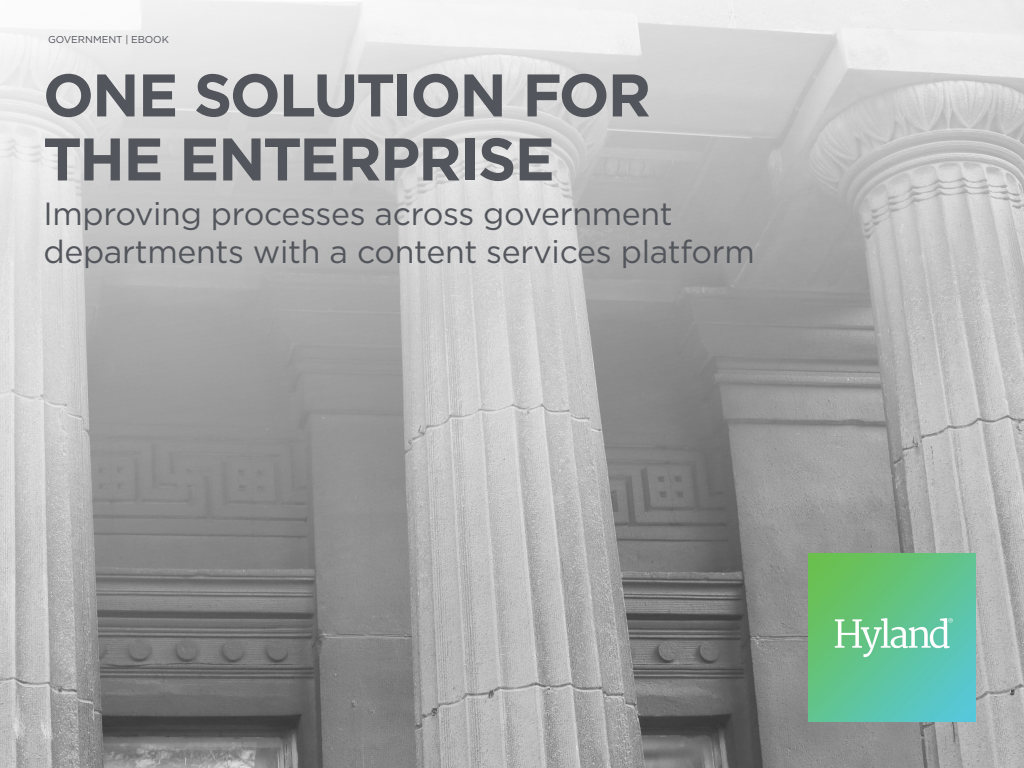
<style>
.page{position:relative;width:1024px;height:768px;background:#fff}
.page>*{position:absolute;margin:0;border:0;box-sizing:border-box;transform-origin:0 0}
.t1{font:700 60px/64px "Gotham HTF";letter-spacing:-.03em;color:#52555b}
.t2{font:32px/38px "Gotham";letter-spacing:-.01em;color:#52555b}
.t3{font:10px "Gotham HTF";letter-spacing:-.005em;color:#52555b}
</style>
<div class="page">
<img style="left:0;top:0;width:1024px;height:768px">
<img style="left:808px;top:553px;width:168px;height:168px">
<p class="t3" style="left:48px;top:34px;width:123px">GOVERNMENT | EBOOK</p>
<h1 class="t1" style="left:43px;top:62px;width:610px">ONE SOLUTION FOR<br>THE ENTERPRISE</h1>
<p class="t2" style="left:44px;top:194px;width:713px">Improving processes across government departments with a content services platform</p>
</div>
